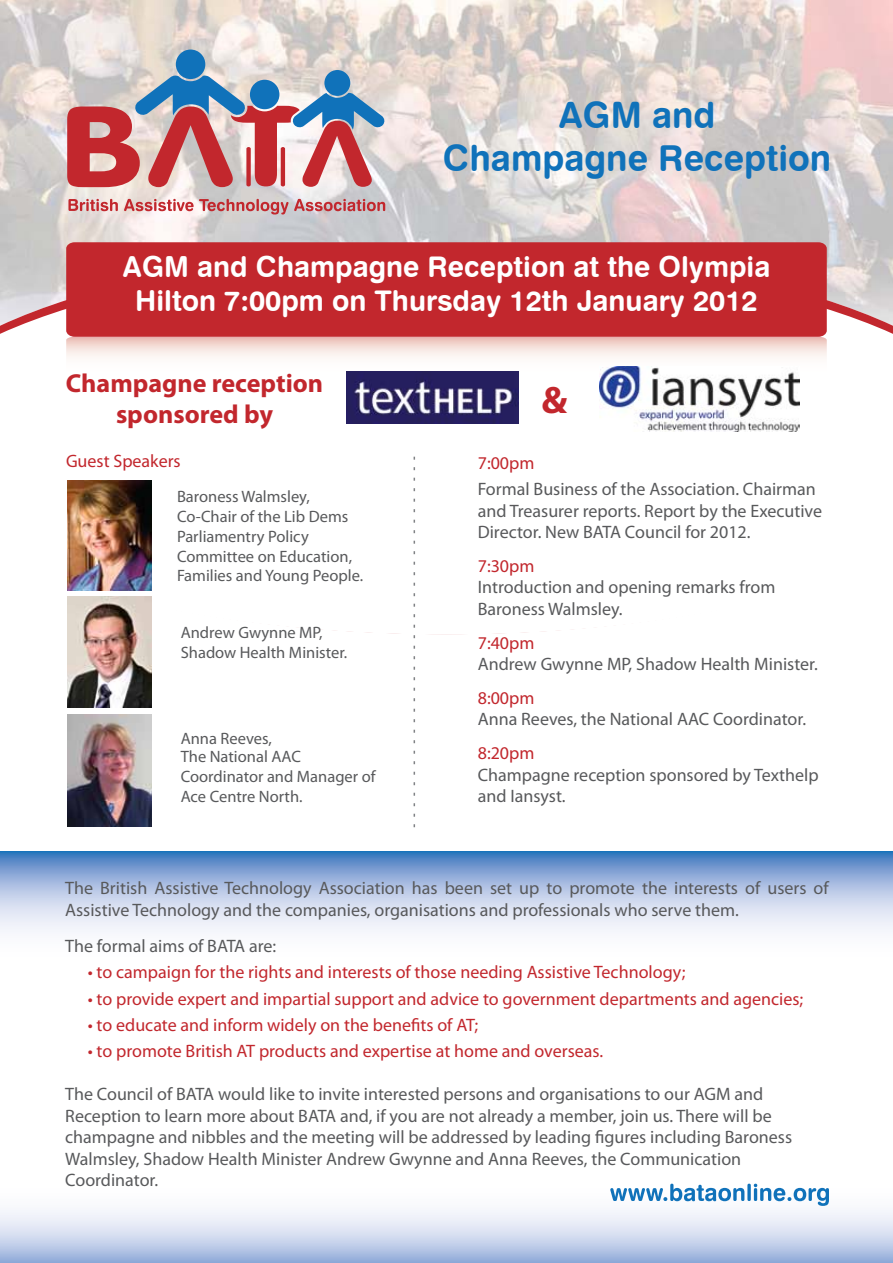
<style>
.page{position:relative;width:893px;height:1263px;background:#fff}
.page>*{position:absolute;margin:0;border:0;box-sizing:border-box;transform-origin:0 0}
.t1{font:700 38.25px "Myriad Pro";color:#c2272d}
.t2{font:35.7px/42.9px "Swiss 721 BT Bold Rounded";color:#1072ba;text-align:center}
.t3{font:28.5px/34.2px "Swiss 721 BT Bold Rounded";color:#fff;text-align:center}
.t4{font:700 26.1px/31.3px "Myriad Pro";color:#c2272d;text-align:center}
.t5{font:18px/21.6px "Myriad Pro";color:#58595b}
.t6{font:18px "Myriad Pro";color:#c2272d}
.t7{font:16.5px/19.8px "Myriad Pro";color:#58595b}
</style>
<div class="page">
<img style="left:0;top:0;width:893px;height:248px">
<svg style="left:0;top:851px;width:893px;height:81px;background:#acc2e3"></svg>
<div style="left:176px;top:50px;width:29px;height:29px;background:#1072ba;border-radius:50%"></div>
<svg style="left:67px;top:75px;width:318px;height:112px;background:#bb8f99"></svg>
<div style="left:324px;top:70px;width:26px;height:26px;background:#1072ba;border-radius:50%"></div>
<svg style="left:68px;top:199px;width:50px;height:12px"></svg>
<svg style="left:124px;top:199px;width:261px;height:16px;background:#d29fa2"></svg>
<svg style="left:0;top:1183px;width:893px;height:80px"></svg>
<svg style="left:0;top:258px;width:893px;height:377px"></svg>
<svg style="left:66px;top:337px;width:761px;height:49px"></svg>
<div style="left:66px;top:242px;width:761px;height:95px;background:#c2272d"></div>
<img style="left:67px;top:480px;width:85px;height:111px">
<svg style="left:610px;top:1184px;width:219px;height:22px"></svg>
<svg style="left:414px;top:454px;width:1px;height:373px"></svg>
<img style="left:346px;top:372px;width:172px;height:51px">
<img style="left:600px;top:366px;width:199px;height:65px">
<img style="left:67px;top:596px;width:85px;height:112px">
<img style="left:67px;top:714px;width:85px;height:112px">
<h2 class="t2" style="left:443px;top:93px;width:390px">AGM and<br>Champagne Reception</h2>
<h3 class="t3" style="left:123px;top:249px;width:649px">AGM and Champagne Reception at the Olympia<br>Hilton 7:00pm on Thursday 12th January 2012</h3>
<h3 class="t4" style="left:66px;top:367px;width:259px">Champagne reception sponsored by</h3>
<p class="t6" style="left:66px;top:450px;width:116px">Guest Speakers</p>
<p class="t7" style="left:177px;top:486px;width:188px">Baroness Walmsley,<br>Co-Chair of the Lib Dems<br>Parliamentry Policy<br>Committee on Education,<br>Families and Young People.</p>
<p class="t7" style="left:181px;top:622px;width:168px">Andrew Gwynne MP,<br>Shadow Health Minister.</p>
<p class="t7" style="left:181px;top:729px;width:122px;line-height:18.3px">Anna Reeves,<br>The National AAC</p>
<p class="t7" style="left:181px;top:766px;width:196px">Coordinator and Manager of<br>Ace Centre North.</p>
<h1 class="t1" style="left:542px;top:375px;width:27px">&amp;</h1>
<p class="t6" style="left:478px;top:452px;width:58px">7:00pm</p>
<p class="t5" style="left:478px;top:478px;width:346px">Formal Business of the Association. Chairman and Treasurer reports. Report by the Executive<br>Director. New BATA Council for 2012.</p>
<p class="t6" style="left:478px;top:555px;width:58px">7:30pm</p>
<p class="t5" style="left:478px;top:576px;width:299px">Introduction and opening remarks from<br>Baroness Walmsley.</p>
<p class="t6" style="left:478px;top:631px;width:58px">7:40pm</p>
<p class="t5" style="left:478px;top:653px;width:342px">Andrew Gwynne MP, Shadow Health Minister.</p>
<p class="t6" style="left:478px;top:687px;width:58px">8:00pm</p>
<p class="t5" style="left:478px;top:708px;width:330px">Anna Reeves, the National AAC Coordinator.</p>
<p class="t6" style="left:478px;top:742px;width:58px">8:20pm</p>
<p class="t5" style="left:478px;top:763px;width:342px">Champagne reception sponsored by Texthelp and Iansyst.</p>
<p class="t5" style="left:65px;top:877px;width:765px">The British Assistive Technology Association has been set up to promote the interests of users of<br>Assistive Technology and the companies, organisations and professionals who serve them.</p>
<p class="t5" style="left:65px;top:935px;width:212px">The formal aims of BATA are:</p>
<p class="t6" style="left:88px;top:961px;width:599px">• to campaign for the rights and interests of those needing Assistive Technology;</p>
<p class="t6" style="left:88px;top:987px;width:717px">• to provide expert and impartial support and advice to government departments and agencies;</p>
<p class="t6" style="left:88px;top:1013px;width:392px">• to educate and inform widely on the benefits of AT;</p>
<p class="t6" style="left:88px;top:1039px;width:517px">• to promote British AT products and expertise at home and overseas.</p>
<p class="t5" style="left:65px;top:1083px;width:728px">The Council of BATA would like to invite interested persons and organisations to our AGM and Reception to learn more about BATA and, if you are not already a member, join us. There will be champagne and nibbles and the meeting will be addressed by leading figures including Baroness Walmsley, Shadow Health Minister Andrew Gwynne and Anna Reeves, the Communication Coordinator.</p>
</div>
